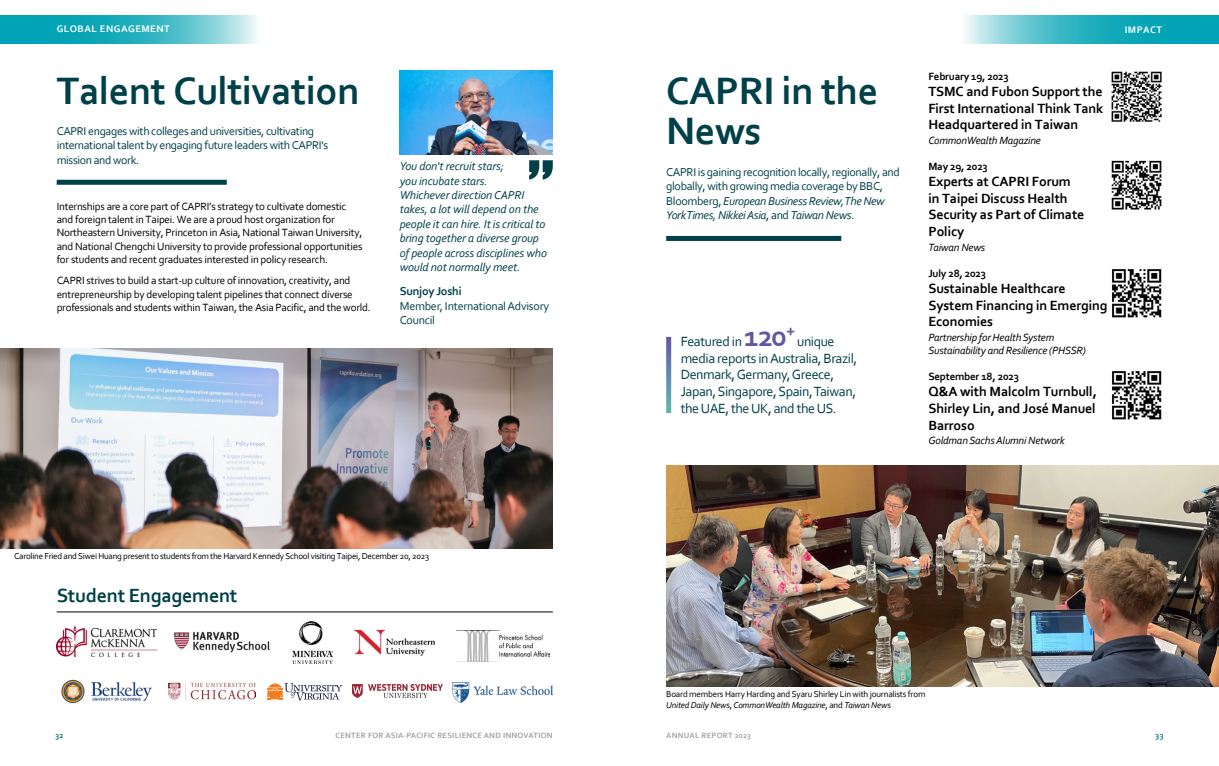
<style>
.page{position:relative;width:1219px;height:766px;background:#fff}
.page>*{position:absolute;margin:0;border:0;box-sizing:border-box;transform-origin:0 0}
.t1{font:700 40px/40px "Corbel";letter-spacing:-.01em;color:#004049}
.t2{font:700 20px "Corbel";letter-spacing:-.015em;color:#004049}
.t3{font:700 14px/16.8px "Corbel";letter-spacing:-.01em;color:#000;text-align:justify}
.t4{font:14px/16.8px "Corbel";letter-spacing:-.03em;color:#004049}
.t5{font:12px/14.4px "Corbel";letter-spacing:-.03em;color:#004049}
.t6{font:italic 12px/14.4px "Corbel";letter-spacing:-.01em;color:#004049}
.t7{font:700 12px "Corbel";letter-spacing:-.02em;color:#004049}
.t8{font:11.9px/14.3px "Corbel";letter-spacing:-.03em;color:#004049}
.t9{font:11px/13.2px "Corbel";letter-spacing:-.02em;color:#000}
.t10{font:italic 11px/13.2px "Corbel";letter-spacing:-.02em;color:#000}
.t11{font:700 11px "Corbel";letter-spacing:-.02em;color:#000}
.t12{font:700 10px "Corbel";letter-spacing:.05em;color:#fff}
.t13{font:9px/10.8px "Corbel";letter-spacing:-.03em;color:#000}
.t14{font:700 8px "Corbel";letter-spacing:.03em;color:#9fa0a0}
.t15{font:700 8px "Corbel";color:#006f6c}
.s1{font-style:italic}
.s2{font-weight:700;font-size:30px;color:#6356a3}
</style>
<div class="page">
<svg style="left:0;top:16px;width:257px;height:28px;background:#3cb8c5"></svg>
<svg style="left:666px;top:337px;width:5px;height:76px"></svg>
<img style="left:666px;top:465px;width:553px;height:221px">
<img style="left:1112px;top:269px;width:50px;height:49px">
<img style="left:1112px;top:371px;width:50px;height:49px">
<img style="left:1111px;top:160px;width:51px;height:50px">
<img style="left:1111px;top:71px;width:51px;height:51px">
<div style="left:666px;top:236px;width:175px;height:5px;background:#004049"></div>
<div style="left:57px;top:180px;width:170px;height:5px;background:#004049"></div>
<img style="left:0;top:349px;width:553px;height:199px">
<img style="left:57px;top:626px;width:100px;height:30px">
<img style="left:172px;top:612px;width:100px;height:41px">
<img style="left:292px;top:621px;width:41px;height:42px">
<img style="left:353px;top:629px;width:83px;height:27px">
<img style="left:456px;top:630px;width:93px;height:31px">
<img style="left:62px;top:679px;width:90px;height:25px">
<img style="left:169px;top:681px;width:86px;height:18px">
<img style="left:352px;top:684px;width:91px;height:13px">
<img style="left:453px;top:682px;width:100px;height:19px">
<hr style="left:57px;top:611px;width:496px;height:1px;background:#000">
<svg style="left:965px;top:16px;width:254px;height:28px;background:#3db8c5"></svg>
<img style="left:400px;top:71px;width:153px;height:84px">
<svg style="left:529px;top:160px;width:24px;height:20px"></svg>
<svg style="left:267px;top:683px;width:75px;height:18px"></svg>
<p class="t12" style="left:57px;top:23px;width:115px">GLOBAL ENGAGEMENT</p>
<h1 class="t1" style="left:57px;top:70px;width:304px">Talent Cultivation</h1>
<p class="t8" style="left:57px;top:123px;width:273px">CAPRI engages with colleges and universities, cultivating international talent by engaging future leaders with CAPRI's mission and work.</p>
<p class="t9" style="left:57px;top:199px;width:307px">Internships are a core part of CAPRI’s strategy to cultivate domestic and foreign talent in Taipei. We are a proud host organization for Northeastern University, Princeton in Asia, National Taiwan University, and National Chengchi University to provide professional opportunities for students and recent graduates interested in policy research.</p>
<p class="t9" style="left:57px;top:274px;width:316px">CAPRI strives to build a start-up culture of innovation, creativity, and entrepreneurship by developing talent pipelines that connect diverse professionals and students within Taiwan, the Asia Pacific, and the world.</p>
<p class="t6" style="left:400px;top:159px;width:149px">You don't recruit stars;<br>you incubate stars.<br>Whichever direction CAPRI takes, a lot will depend on the people it can hire. It is critical to bring together a diverse group of people across disciplines who would not normally meet.</p>
<p class="t7" style="left:400px;top:284px;width:63px">Sunjoy Joshi</p>
<p class="t5" style="left:400px;top:298px;width:151px">Member, International Advisory<br>Council</p>
<p class="t13" style="left:14px;top:550px;width:417px">Caroline Fried and Siwei Huang present to students from the Harvard Kennedy School visiting Taipei, December 20, 2023</p>
<h2 class="t2" style="left:57px;top:583px;width:182px">Student Engagement</h2>
<h1 class="t1" style="left:666px;top:70px;width:214px">CAPRI in the<br>News</h1>
<p class="t5" style="left:666px;top:164px;width:235px">CAPRI is gaining recognition locally, regionally, and globally, with growing media coverage by BBC, Bloomberg, <span class="s1">European Business Review, The New York Times, Nikkei Asia</span>, and <span class="s1">Taiwan News</span>.</p>
<p class="t4" style="left:681px;top:332px;width:178px">Featured in <span class="s2">120</span><sup>+</sup> unique media reports in Australia, Brazil,<br>Denmark, Germany, Greece,<br>Japan, Singapore, Spain, Taiwan, the UAE, the UK, and the US.</p>
<p class="t11" style="left:928px;top:69px;width:82px">February 19, 2023</p>
<p class="t3" style="left:928px;top:82px;width:177px">TSMC and Fubon Support the First International Think Tank Headquartered in Taiwan</p>
<p class="t10" style="left:928px;top:133px;width:114px">CommonWealth Magazine</p>
<p class="t11" style="left:928px;top:159px;width:61px">May 29, 2023</p>
<p class="t3" style="left:928px;top:172px;width:157px;text-align:left">Experts at CAPRI Forum in Taipei Discuss Health<br>Security as Part of Climate<br>Policy</p>
<p class="t10" style="left:928px;top:240px;width:58px">Taiwan News</p>
<p class="t11" style="left:928px;top:266px;width:59px">July 28, 2023</p>
<p class="t3" style="left:928px;top:279px;width:181px;text-align:left">Sustainable Healthcare<br>System Financing in Emerging<br>Economies</p>
<p class="t10" style="left:928px;top:330px;width:159px">Partnership for Health System<br>Sustainability and Resilience (PHSSR)</p>
<p class="t11" style="left:928px;top:369px;width:92px">September 18, 2023</p>
<p class="t3" style="left:928px;top:382px;width:170px">Q&amp;A with Malcolm Turnbull, Shirley Lin, and José Manuel Barroso</p>
<p class="t10" style="left:928px;top:433px;width:138px">Goldman Sachs Alumni Network</p>
<p class="t12" style="left:1125px;top:24px;width:39px">IMPACT</p>
<p class="t13" style="left:666px;top:688px;width:261px">Board members Harry Harding and Syaru Shirley Lin with journalists from<br><span class="s1">United Daily News</span>, <span class="s1">CommonWealth Magazine</span>, and <span class="s1">Taiwan News</span></p>
<p class="t15" style="left:55px;top:730px;width:10px">32</p>
<p class="t14" style="left:335px;top:730px;width:219px">CENTER FOR ASIA-PACIFIC RESILIENCE AND INNOVATION</p>
<p class="t14" style="left:666px;top:730px;width:86px">ANNUAL REPORT 2023</p>
<p class="t15" style="left:1155px;top:730px;width:10px">33</p>
</div>
